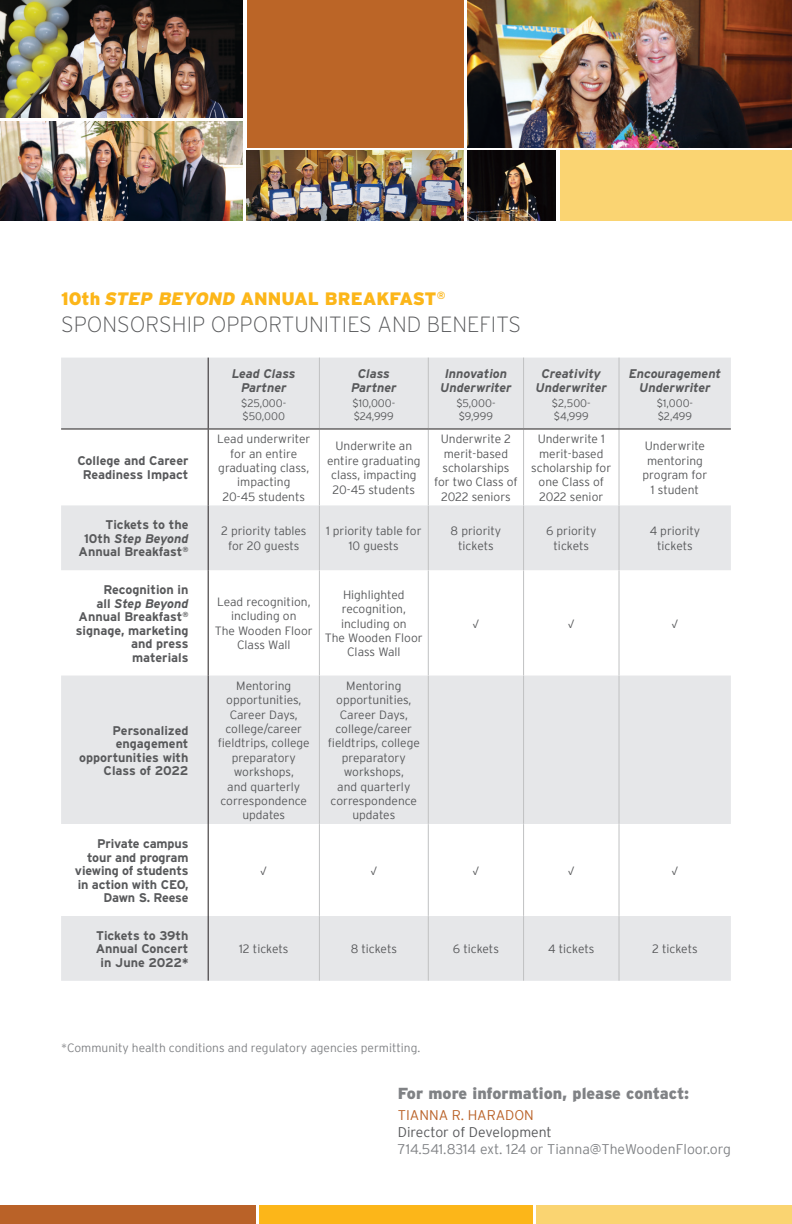
<style>
.page{position:relative;width:792px;height:1224px;background:#fff}
.page>*{position:absolute;margin:0;border:0;box-sizing:border-box;transform-origin:0 0}
.Level{font:200 22px "Interstate";color:#57585a}
.Level-2{font:900 18px "Interstate";color:#fcb619}
.t1{font:900 16px "Interstate";color:#808285}
.t2{font:300 14px "Interstate";color:#808285}
.t3{font:300 14px "Interstate";color:#57585a}
.t4{font:300 14px "Interstate";color:#ba6228}
.t5{font:700 12.6px/13.6px "Interstate";color:#58595b;text-align:right}
.t6{font:italic 700 12.6px/13.6px "Interstate";color:#58595b;text-align:center}
.t7{font:300 12px/14.4px "Interstate";color:#58595b;text-align:center}
.t8{font:300 12px "Interstate";color:#808285}
.t9{font:300 10.8px/13px "Interstate";color:#58595b}
.s1{font-style:italic}
</style>
<div class="page">
<div style="left:536px;top:1205px;width:256px;height:19px;background:#fad471"></div>
<div style="left:259px;top:1205px;width:274px;height:19px;background:#fcb619"></div>
<div style="left:0;top:1205px;width:256px;height:19px;background:#ba6228"></div>
<img style="left:247px;top:151px;width:216px;height:70px">
<img style="left:0;top:121px;width:242px;height:100px">
<img style="left:468px;top:151px;width:88px;height:70px">
<img style="left:468px;top:0;width:324px;height:147px">
<img style="left:0;top:0;width:242px;height:118px">
<div style="left:247px;top:0;width:216px;height:147px;background:#bb6527"></div>
<div style="left:560px;top:151px;width:232px;height:70px;background:#fad472"></div>
<svg style="left:61px;top:358px;width:670px;height:623px;fill:#e6e7e9"></svg>
<hr style="left:319px;top:429px;width:1px;height:76px;background:#c0c1c2">
<hr style="left:428px;top:429px;width:1px;height:76px;background:#c0c1c2">
<hr style="left:523px;top:429px;width:1px;height:76px;background:#c0c1c2">
<hr style="left:619px;top:429px;width:1px;height:76px;background:#c0c1c2">
<hr style="left:319px;top:506px;width:1px;height:64px;background:#c0c1c2">
<hr style="left:428px;top:506px;width:1px;height:64px;background:#c0c1c2">
<hr style="left:523px;top:506px;width:1px;height:64px;background:#c0c1c2">
<hr style="left:619px;top:506px;width:1px;height:64px;background:#c0c1c2">
<hr style="left:319px;top:570px;width:1px;height:105px;background:#c0c1c2">
<hr style="left:428px;top:570px;width:1px;height:105px;background:#c0c1c2">
<hr style="left:523px;top:570px;width:1px;height:105px;background:#c0c1c2">
<hr style="left:619px;top:570px;width:1px;height:105px;background:#c0c1c2">
<hr style="left:319px;top:676px;width:1px;height:148px;background:#c0c1c2">
<hr style="left:428px;top:676px;width:1px;height:148px;background:#c0c1c2">
<hr style="left:523px;top:676px;width:1px;height:148px;background:#c0c1c2">
<hr style="left:619px;top:676px;width:1px;height:148px;background:#c0c1c2">
<hr style="left:319px;top:824px;width:1px;height:92px;background:#c0c1c2">
<hr style="left:428px;top:824px;width:1px;height:92px;background:#c0c1c2">
<hr style="left:523px;top:824px;width:1px;height:92px;background:#c0c1c2">
<hr style="left:619px;top:824px;width:1px;height:92px;background:#c0c1c2">
<hr style="left:319px;top:916px;width:1px;height:65px;background:#c0c1c2">
<hr style="left:428px;top:916px;width:1px;height:65px;background:#c0c1c2">
<hr style="left:523px;top:916px;width:1px;height:65px;background:#c0c1c2">
<hr style="left:619px;top:916px;width:1px;height:65px;background:#c0c1c2">
<hr style="left:319px;top:358px;width:1px;height:71px;background:#c0c1c2">
<hr style="left:428px;top:358px;width:1px;height:71px;background:#c0c1c2">
<hr style="left:523px;top:358px;width:1px;height:71px;background:#c0c1c2">
<hr style="left:619px;top:358px;width:1px;height:71px;background:#c0c1c2">
<hr style="left:208px;top:358px;width:1px;height:71px;background:#231f20">
<hr style="left:208px;top:429px;width:1px;height:76px;background:#231f20">
<hr style="left:208px;top:505px;width:1px;height:65px;background:#231f20">
<hr style="left:208px;top:570px;width:1px;height:106px;background:#231f20">
<hr style="left:208px;top:676px;width:1px;height:148px;background:#231f20">
<hr style="left:208px;top:824px;width:1px;height:92px;background:#231f20">
<hr style="left:208px;top:916px;width:1px;height:65px;background:#231f20">
<hr style="left:61px;top:429px;width:147px;height:1px;background:#231f20">
<hr style="left:208px;top:429px;width:111px;height:1px;background:#231f20">
<hr style="left:319px;top:429px;width:109px;height:1px;background:#231f20">
<hr style="left:428px;top:429px;width:96px;height:1px;background:#231f20">
<hr style="left:524px;top:429px;width:95px;height:1px;background:#231f20">
<hr style="left:619px;top:429px;width:112px;height:1px;background:#231f20">
<p class="Level-2" style="left:61px;top:289px;width:386px">10th <span class="s1">STEP BEYOND</span> ANNUAL BREAKFAST<sup>®</sup></p>
<p class="Level" style="left:61px;top:312px;width:462px">SPONSORSHIP OPPORTUNITIES AND BENEFITS</p>
<p class="t6" style="left:232px;top:367px;width:65px">Lead Class<br>Partner</p>
<p class="t9" style="left:241px;top:397px;width:46px">$25,000- $50,000</p>
<p class="t6" style="left:351px;top:367px;width:47px">Class<br>Partner</p>
<p class="t9" style="left:352px;top:397px;width:44px">$10,000- $24,999</p>
<p class="t6" style="left:440px;top:367px;width:73px">Innovation<br>Underwriter</p>
<p class="t9" style="left:456px;top:397px;width:41px">$5,000- $9,999</p>
<p class="t6" style="left:536px;top:367px;width:73px">Creativity<br>Underwriter</p>
<p class="t9" style="left:552px;top:397px;width:40px">$2,500- $4,999</p>
<p class="t6" style="left:629px;top:367px;width:94px">Encouragement<br>Underwriter</p>
<p class="t9" style="left:657px;top:397px;width:38px">$1,000- $2,499</p>
<p class="t5" style="left:77px;top:454px;width:113px;text-align:center">College and Career<br>Readiness Impact</p>
<p class="t7" style="left:217px;top:432px;width:95px">Lead underwriter for an entire graduating class, impacting<br>20-45 students</p>
<p class="t7" style="left:327px;top:439px;width:95px">Underwrite an entire graduating class, impacting<br>20-45 students</p>
<p class="t7" style="left:434px;top:432px;width:85px">Underwrite 2 merit-based scholarships for two Class of<br>2022 seniors</p>
<p class="t7" style="left:531px;top:432px;width:82px">Underwrite 1 merit-based scholarship for one Class of<br>2022 senior</p>
<p class="t7" style="left:643px;top:439px;width:66px">Underwrite mentoring program for<br>1 student</p>
<p class="t5" style="left:79px;top:518px;width:111px">Tickets to the<br>10th <span class="s1">Step Beyond<br></span>Annual Breakfast<sup>®</sup></p>
<p class="t7" style="left:221px;top:524px;width:87px">2 priority tables for 20 guests</p>
<p class="t7" style="left:326px;top:524px;width:97px">1 priority table for<br>10 guests</p>
<p class="t7" style="left:451px;top:524px;width:52px">8 priority tickets</p>
<p class="t7" style="left:546px;top:524px;width:52px">6 priority tickets</p>
<p class="t7" style="left:650px;top:524px;width:52px">4 priority tickets</p>
<p class="t5" style="left:76px;top:583px;width:114px">Recognition in<br>all <span class="s1">Step Beyond<br></span>Annual Breakfast<sup>® </sup>signage, marketing and press materials</p>
<p class="t7" style="left:215px;top:595px;width:99px">Lead recognition, including on<br>The Wooden Floor<br>Class Wall</p>
<p class="t7" style="left:325px;top:587px;width:99px">Highlighted recognition, including on<br>The Wooden Floor<br>Class Wall</p>
<p class="t7" style="left:472px;top:616px;width:8px">√</p>
<p class="t7" style="left:568px;top:616px;width:8px">√</p>
<p class="t7" style="left:671px;top:616px;width:8px">√</p>
<p class="t5" style="left:79px;top:723px;width:111px">Personalized engagement opportunities with<br>Class of 2022</p>
<p class="t5" style="left:75px;top:837px;width:115px">Private campus tour and program viewing of students in action with CEO,<br>Dawn S. Reese</p>
<p class="t5" style="left:96px;top:929px;width:94px;text-align:left">Tickets to 39th<br>Annual Concert</p>
<p class="t5" style="left:101px;top:956px;width:89px">in June 2022*</p>
<p class="t7" style="left:218px;top:678px;width:94px">Mentoring opportunities,<br>Career Days, college/career fieldtrips, college preparatory workshops,<br>and quarterly correspondence updates</p>
<p class="t7" style="left:328px;top:678px;width:94px">Mentoring opportunities,<br>Career Days, college/career fieldtrips, college preparatory workshops,<br>and quarterly correspondence updates</p>
<p class="t7" style="left:260px;top:863px;width:8px">√</p>
<p class="t7" style="left:370px;top:863px;width:8px">√</p>
<p class="t7" style="left:472px;top:863px;width:8px">√</p>
<p class="t7" style="left:568px;top:863px;width:8px">√</p>
<p class="t7" style="left:671px;top:863px;width:8px">√</p>
<p class="t7" style="left:239px;top:942px;width:51px">12 tickets</p>
<p class="t7" style="left:351px;top:942px;width:48px">8 tickets</p>
<p class="t7" style="left:453px;top:942px;width:48px">6 tickets</p>
<p class="t7" style="left:548px;top:942px;width:48px">4 tickets</p>
<p class="t7" style="left:652px;top:942px;width:47px">2 tickets</p>
<p class="t8" style="left:61px;top:1041px;width:361px">*Community health conditions and regulatory agencies permitting.</p>
<p class="t1" style="left:398px;top:1085px;width:293px">For more information, please contact:</p>
<p class="t4" style="left:398px;top:1107px;width:138px">TIANNA R. HARADON</p>
<p class="t3" style="left:398px;top:1124px;width:155px">Director of Development</p>
<p class="t2" style="left:398px;top:1141px;width:335px">714.541.8314 ext. 124 or Tianna@TheWoodenFloor.org</p>
</div>
